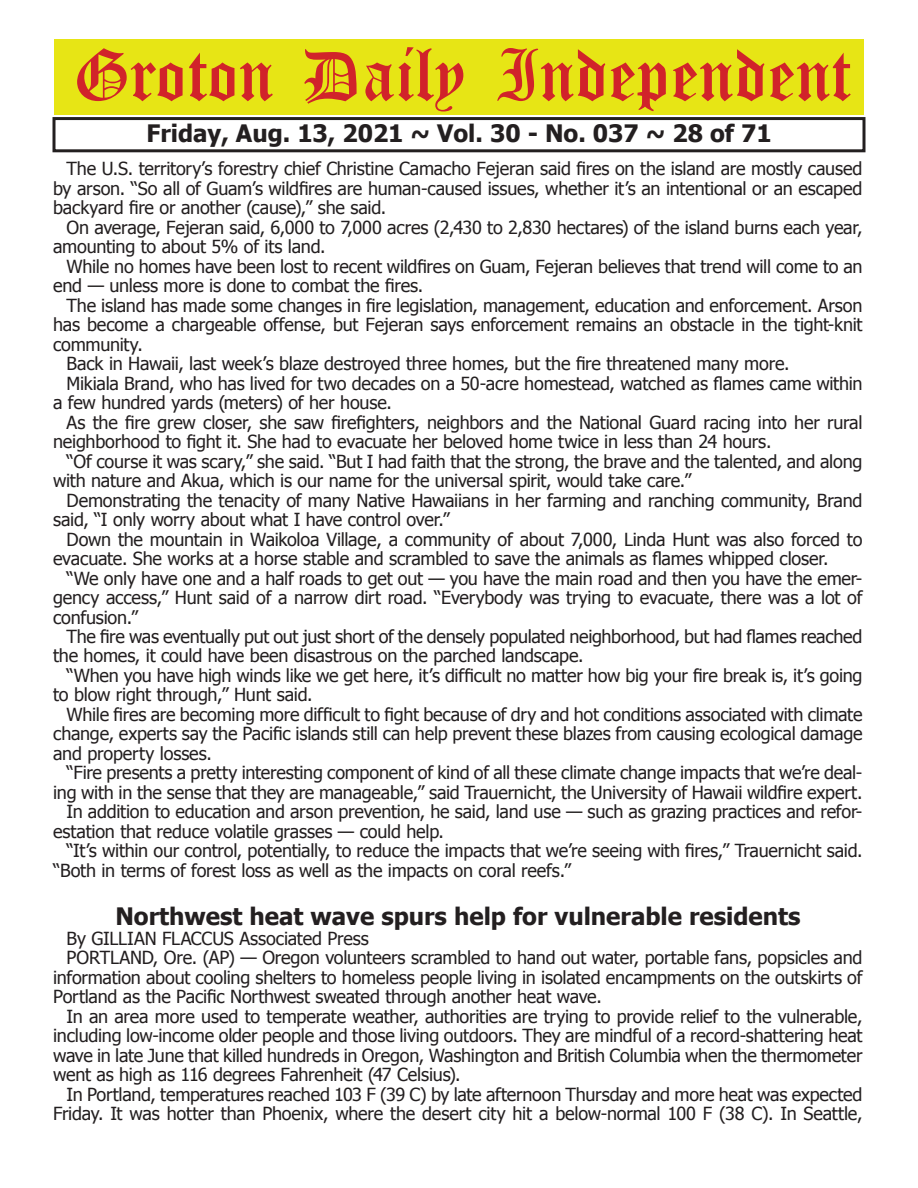
<style>
.page{position:relative;width:918px;height:1188px;background:#fff}
.page>*{position:absolute;margin:0;border:0;box-sizing:border-box;transform-origin:0 0}
.t1{font:54px "Old English Five";color:#d1232a}
.t2{font:700 24px "Tahoma";color:#231f20}
.t3{font:18px/19.5px "Tahoma";letter-spacing:-.015em;color:#231f20}
</style>
<div class="page">
<div style="left:52px;top:117px;width:814px;height:35px;border:3px solid #231f20"></div>
<div style="left:54px;top:40px;width:810px;height:75px;background:#e7e515"></div>
<h1 class="t1" style="left:73px;top:50px;width:779px">Groton Daily Independent</h1>
<h2 class="t2" style="left:146px;top:116px;width:627px">Friday, Aug. 13, 2021 ~ Vol. 30 - No. 037 ~ 28 of 71</h2>
<p class="t3" style="left:53px;top:158px;width:811px;text-align:justify;text-indent:14px">The U.S. territory’s forestry chief Christine Camacho Fejeran said fires on the island are mostly caused by arson. “So all of Guam’s wildfires are human-caused issues, whether it’s an intentional or an escaped backyard fire or another (cause),” she said.</p>
<p class="t3" style="left:53px;top:217px;width:811px;text-indent:14px">On average, Fejeran said, 6,000 to 7,000 acres (2,430 to 2,830 hectares) of the island burns each year, amounting to about 5% of its land.</p>
<p class="t3" style="left:53px;top:255px;width:811px;text-indent:14px">While no homes have been lost to recent wildfires on Guam, Fejeran believes that trend will come to an end — unless more is done to combat the fires.</p>
<p class="t3" style="left:67px;top:294px;width:797px">The island has made some changes in fire legislation, management, education and enforcement. Arson</p>
<p class="t3" style="left:53px;top:314px;width:811px">has become a chargeable offense, but Fejeran says enforcement remains an obstacle in the tight-knit</p>
<p class="t3" style="left:53px;top:333px;width:91px">community.</p>
<p class="t3" style="left:67px;top:353px;width:725px">Back in Hawaii, last week’s blaze destroyed three homes, but the fire threatened many more.</p>
<p class="t3" style="left:67px;top:372px;width:797px">Mikiala Brand, who has lived for two decades on a 50-acre homestead, watched as flames came within</p>
<p class="t3" style="left:53px;top:392px;width:340px">a few hundred yards (meters) of her house.</p>
<p class="t3" style="left:67px;top:411px;width:797px">As the fire grew closer, she saw firefighters, neighbors and the National Guard racing into her rural</p>
<p class="t3" style="left:53px;top:431px;width:720px">neighborhood to fight it. She had to evacuate her beloved home twice in less than 24 hours.</p>
<p class="t3" style="left:67px;top:450px;width:797px">“Of course it was scary,” she said. “But I had faith that the strong, the brave and the talented, and along</p>
<p class="t3" style="left:53px;top:470px;width:640px">with nature and Akua, which is our name for the universal spirit, would take care.”</p>
<p class="t3" style="left:67px;top:489px;width:797px">Demonstrating the tenacity of many Native Hawaiians in her farming and ranching community, Brand</p>
<p class="t3" style="left:53px;top:509px;width:398px">said, “I only worry about what I have control over.”</p>
<p class="t3" style="left:67px;top:528px;width:797px">Down the mountain in Waikoloa Village, a community of about 7,000, Linda Hunt was also forced to</p>
<p class="t3" style="left:53px;top:548px;width:777px">evacuate. She works at a horse stable and scrambled to save the animals as flames whipped closer.</p>
<p class="t3" style="left:67px;top:567px;width:797px">“We only have one and a half roads to get out — you have the main road and then you have the emer-</p>
<p class="t3" style="left:53px;top:587px;width:811px">gency access,” Hunt said of a narrow dirt road. “Everybody was trying to evacuate, there was a lot of</p>
<p class="t3" style="left:53px;top:606px;width:86px">confusion.”</p>
<p class="t3" style="left:67px;top:626px;width:797px">The fire was eventually put out just short of the densely populated neighborhood, but had flames reached</p>
<p class="t3" style="left:53px;top:645px;width:532px">the homes, it could have been disastrous on the parched landscape.</p>
<p class="t3" style="left:67px;top:665px;width:797px">“When you have high winds like we get here, it’s difficult no matter how big your fire break is, it’s going</p>
<p class="t3" style="left:53px;top:684px;width:261px">to blow right through,” Hunt said.</p>
<p class="t3" style="left:67px;top:704px;width:797px">While fires are becoming more difficult to fight because of dry and hot conditions associated with climate</p>
<p class="t3" style="left:53px;top:723px;width:811px">change, experts say the Pacific islands still can help prevent these blazes from causing ecological damage</p>
<p class="t3" style="left:53px;top:743px;width:160px">and property losses.</p>
<p class="t3" style="left:67px;top:762px;width:797px">“Fire presents a pretty interesting component of kind of all these climate change impacts that we’re deal-</p>
<p class="t3" style="left:53px;top:782px;width:811px">ing with in the sense that they are manageable,” said Trauernicht, the University of Hawaii wildfire expert.</p>
<p class="t3" style="left:67px;top:801px;width:797px">In addition to education and arson prevention, he said, land use — such as grazing practices and refor-</p>
<p class="t3" style="left:53px;top:821px;width:392px">estation that reduce volatile grasses — could help.</p>
<p class="t3" style="left:67px;top:840px;width:797px">“It’s within our control, potentially, to reduce the impacts that we’re seeing with fires,” Trauernicht said.</p>
<p class="t3" style="left:53px;top:860px;width:519px">“Both in terms of forest loss as well as the impacts on coral reefs.”</p>
<h2 class="t2" style="left:115px;top:900px;width:686px">Northwest heat wave spurs help for vulnerable residents</h2>
<p class="t3" style="left:67px;top:928px;width:304px">By GILLIAN FLACCUS Associated Press</p>
<p class="t3" style="left:67px;top:947px;width:797px">PORTLAND, Ore. (AP) — Oregon volunteers scrambled to hand out water, portable fans, popsicles and</p>
<p class="t3" style="left:53px;top:967px;width:811px">information about cooling shelters to homeless people living in isolated encampments on the outskirts of</p>
<p class="t3" style="left:53px;top:986px;width:550px">Portland as the Pacific Northwest sweated through another heat wave.</p>
<p class="t3" style="left:67px;top:1006px;width:797px">In an area more used to temperate weather, authorities are trying to provide relief to the vulnerable,</p>
<p class="t3" style="left:53px;top:1025px;width:811px">including low-income older people and those living outdoors. They are mindful of a record-shattering heat</p>
<p class="t3" style="left:53px;top:1045px;width:811px">wave in late June that killed hundreds in Oregon, Washington and British Columbia when the thermometer</p>
<p class="t3" style="left:53px;top:1064px;width:409px">went as high as 116 degrees Fahrenheit (47 Celsius).</p>
<p class="t3" style="left:67px;top:1084px;width:797px">In Portland, temperatures reached 103 F (39 C) by late afternoon Thursday and more heat was expected</p>
<p class="t3" style="left:53px;top:1103px;width:811px">Friday. It was hotter than Phoenix, where the desert city hit a below-normal 100 F (38 C). In Seattle,</p>
</div>
